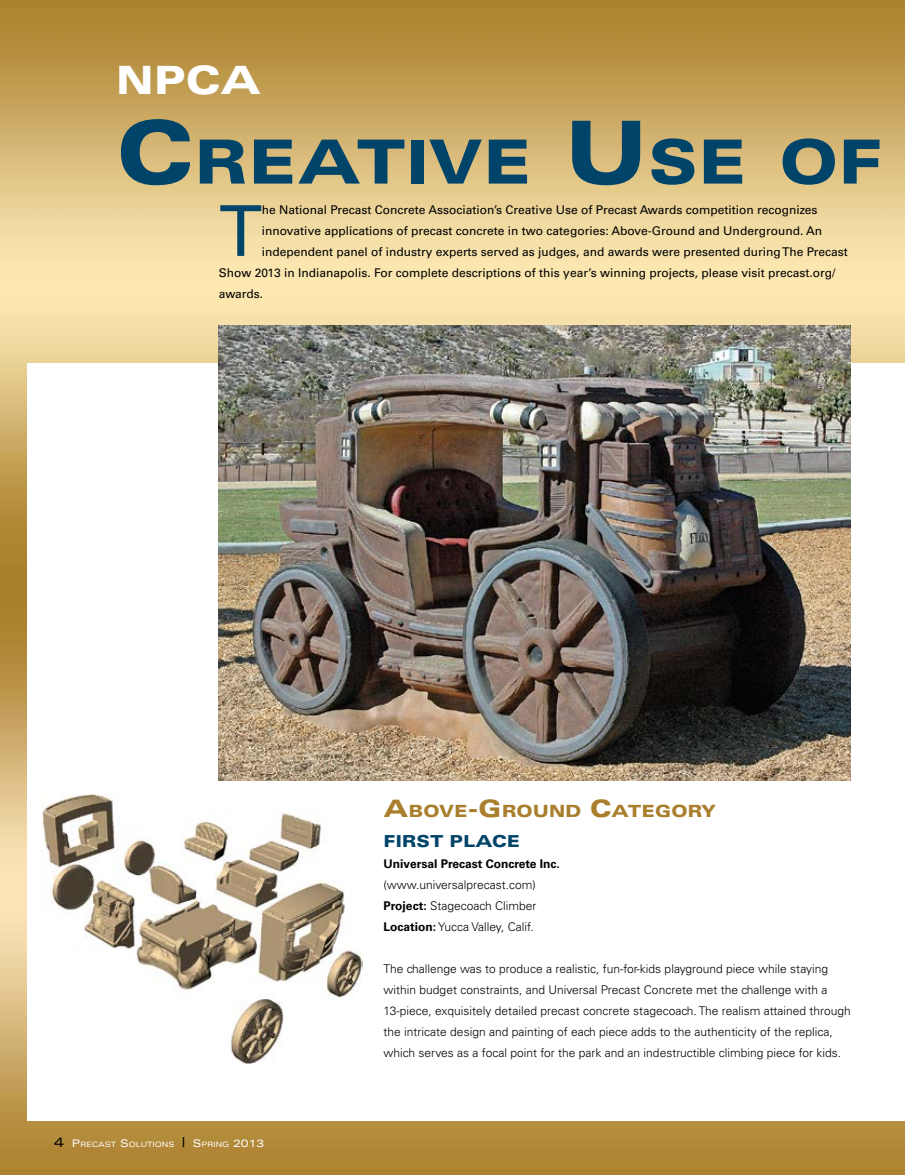
<style>
.page{position:relative;width:905px;height:1175px;background:#fff}
.page>*{position:absolute;margin:0;border:0;box-sizing:border-box;transform-origin:0 0}
.t1{font:70.2px "Univers LT Std";color:#00446a}
.t2{font:900 expanded 60.9px "Univers";color:#00446a}
.t3{font:900 expanded 39px "Univers";color:#fff}
.t4{font:900 expanded 16.8px "Univers";color:#a97e2c}
.t5{font:900 expanded 16.5px "Univers";color:#00446a}
.t6{font:300 12px/21px "Univers LT Std";color:#000;text-align:justify}
.t7{font:12px "Univers LT Std";color:#000}
.t8{font:700 12px "Univers LT Std";color:#000}
.t9{font:expanded 7.35px "Univers";color:#fff}
.s1{font-size:87px}
.s2{font-size:13.5px;color:#000}
.s3{font-size:10.5px}
.s4{font-size:24px}
.s5{font-weight:700}
</style>
<div class="page">
<img style="left:0;top:0;width:904px;height:1174px">
<div style="left:27px;top:363px;width:877px;height:757px;background:#fff"></div>
<img style="left:42px;top:793px;width:320px;height:271px">
<img style="left:219px;top:325px;width:631px;height:455px">
<h3 class="t3" style="left:116px;top:57px;width:145px">N PCA</h3>
<h2 class="t2" style="left:116px;top:126px;width:768px"><span class="s1">C</span>REATIVE <span class="s1">U</span>SE OF</h2>
<h1 class="t1" style="left:219px;top:189px;width:44px">T</h1>
<p class="t7" style="left:262px;top:202px;width:557px">he National Precast Concrete Association’s Creative Use of Precast Awards competition recognizes</p>
<p class="t7" style="left:262px;top:223px;width:562px">innovative applications of precast concrete in two categories: Above-Ground and Underground. An</p>
<p class="t7" style="left:262px;top:244px;width:587px">independent panel of industry experts served as judges, and awards were presented during The Precast</p>
<p class="t7" style="left:219px;top:265px;width:618px">Show 2013 in Indianapolis. For complete descriptions of this year’s winning projects, please visit precast.org/</p>
<p class="t7" style="left:219px;top:286px;width:46px">awards.</p>
<p class="t9" style="left:54px;top:1139px;width:212px"><span class="s2">4</span> <span class="s3">P</span>RECAST <span class="s3">S</span>OLUTIONS <span class="s2">|</span> <span class="s3">S</span> PRING <span class="s3">2013</span></p>
<h3 class="t4" style="left:383px;top:801px;width:334px"><span class="s4">A</span>BOVE<span class="s4">-G</span> ROU ND <span class="s4">C</span>ATEGORY</h3>
<h3 class="t5" style="left:383px;top:832px;width:13px">FIRST</h3>
<h3 class="t5" style="left:449px;top:832px;width:69px">PLACE</h3>
<p class="t8" style="left:383px;top:857px;width:178px">Universal Precast Concrete Inc.</p>
<p class="t6" style="left:383px;top:874px;width:154px">(www.universalprecast.com)<br><span class="s5">Project:</span> Stagecoach Climber <span class="s5">Location:</span> Yucca Valley, Calif.</p>
<p class="t6" style="left:383px;top:958px;width:469px;text-align:left">The challenge was to produce a realistic, fun-for-kids playground piece while staying within budget constraints, and U niversal Precast Concrete met the challenge with a 13-piece, exquisitely detailed precast concrete stagecoach. The realism attained through the intricate design and painting of each piece adds to the authenticity of the replica, which serves as a focal point for the park and an indestructible climbing piece for kids.</p>
</div>
